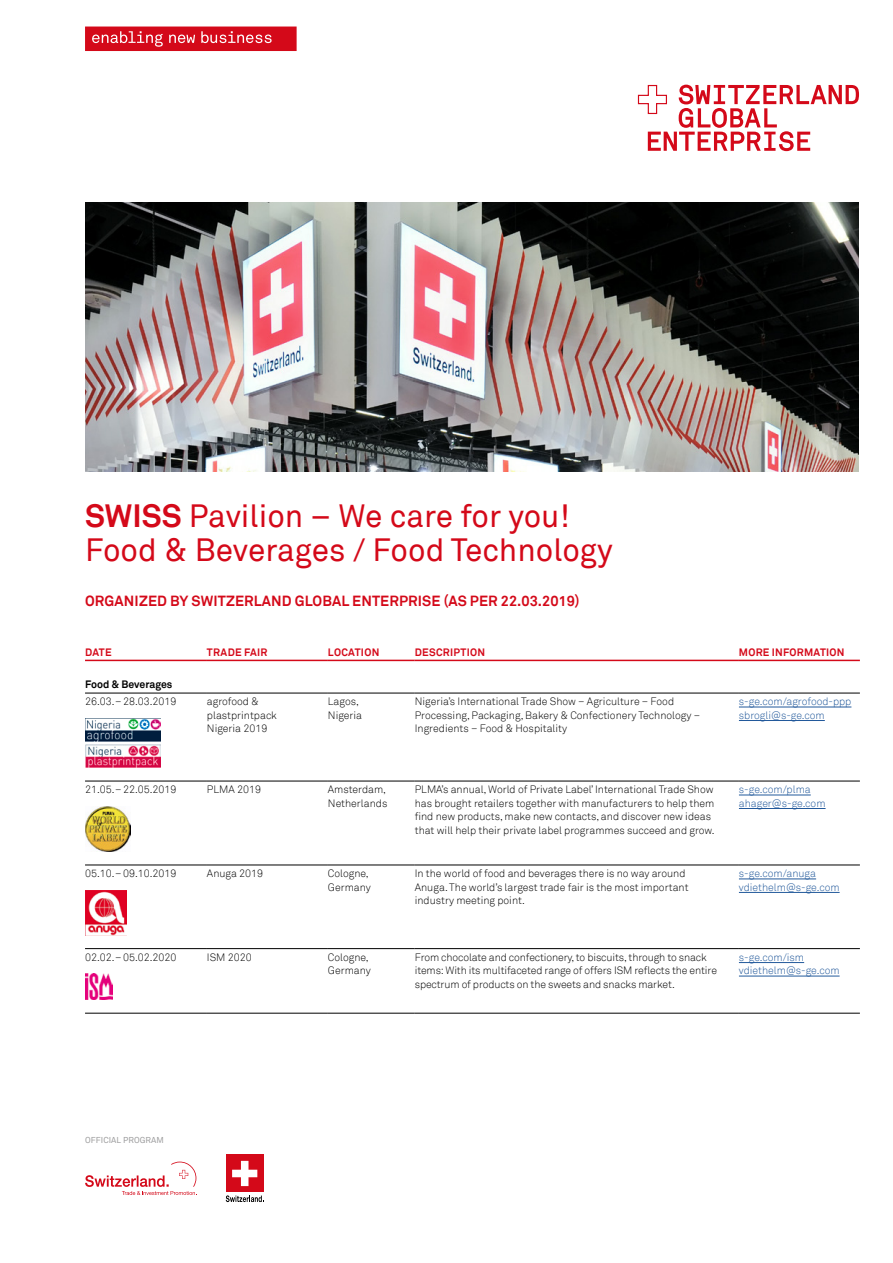
<style>
.page{position:relative;width:893px;height:1263px;background:#fff}
.page>*{position:absolute;margin:0;border:0;box-sizing:border-box;transform-origin:0 0}
.t1{font:31.5px/33.6px "Akkurat S GE Regular";color:#d40919}
.t2{font:14.4px "Akkurat S GE Bold";letter-spacing:.01em;color:#d40919}
.t3{font:10.5px/13.5px "Akkurat S GE Light";color:#000}
.t4{font:10.5px/13.5px "Akkurat S GE Light";color:#22599b}
.t5{font:10.5px "Akkurat S GE Bold";letter-spacing:.025em;color:#d40919}
.t6{font:10.5px "Akkurat S GE Bold";color:#000}
.t7{font:8.4px "Akkurat S GE Regular";letter-spacing:.01em;color:#9c9c9d}
.s1{font-family:"Akkurat S GE Bold"}
</style>
<div class="page">
<svg style="left:85px;top:27px;width:212px;height:24px;background:#d82433"></svg>
<svg style="left:637px;top:84px;width:222px;height:67px"></svg>
<svg style="left:85px;top:1161px;width:112px;height:34px"></svg>
<hr style="left:85px;top:865px;width:122px;height:1px;background:#000">
<hr style="left:207px;top:865px;width:121px;height:1px;background:#000">
<hr style="left:328px;top:865px;width:87px;height:1px;background:#000">
<hr style="left:415px;top:865px;width:324px;height:1px;background:#000">
<hr style="left:739px;top:865px;width:121px;height:1px;background:#000">
<hr style="left:85px;top:660px;width:122px;height:1px;background:#d40919">
<hr style="left:207px;top:660px;width:121px;height:1px;background:#d40919">
<hr style="left:328px;top:660px;width:87px;height:1px;background:#d40919">
<hr style="left:415px;top:660px;width:324px;height:1px;background:#d40919">
<hr style="left:739px;top:660px;width:121px;height:1px;background:#d40919">
<hr style="left:85px;top:693px;width:122px;height:1px;background:#000">
<hr style="left:207px;top:693px;width:121px;height:1px;background:#000">
<hr style="left:328px;top:693px;width:87px;height:1px;background:#000">
<hr style="left:415px;top:693px;width:324px;height:1px;background:#000">
<hr style="left:739px;top:693px;width:121px;height:1px;background:#000">
<hr style="left:85px;top:781px;width:122px;height:1px;background:#000">
<hr style="left:207px;top:781px;width:121px;height:1px;background:#000">
<hr style="left:328px;top:781px;width:87px;height:1px;background:#000">
<hr style="left:415px;top:781px;width:324px;height:1px;background:#000">
<hr style="left:739px;top:781px;width:121px;height:1px;background:#000">
<hr style="left:85px;top:948px;width:122px;height:1px;background:#000">
<hr style="left:207px;top:948px;width:121px;height:1px;background:#000">
<hr style="left:328px;top:948px;width:87px;height:1px;background:#000">
<hr style="left:415px;top:948px;width:324px;height:1px;background:#000">
<hr style="left:739px;top:948px;width:121px;height:1px;background:#000">
<hr style="left:85px;top:1013px;width:122px;height:1px;background:#000">
<hr style="left:207px;top:1013px;width:121px;height:1px;background:#000">
<hr style="left:328px;top:1013px;width:87px;height:1px;background:#000">
<hr style="left:415px;top:1013px;width:324px;height:1px;background:#000">
<hr style="left:739px;top:1013px;width:121px;height:1px;background:#000">
<img style="left:85px;top:718px;width:76px;height:23px">
<img style="left:85px;top:744px;width:76px;height:23px">
<hr style="left:739px;top:707px;width:112px;height:1px;background:#22599b">
<hr style="left:739px;top:720px;width:86px;height:1px;background:#22599b">
<img style="left:85px;top:806px;width:45px;height:45px">
<hr style="left:739px;top:795px;width:72px;height:1px;background:#22599b">
<hr style="left:739px;top:808px;width:87px;height:1px;background:#22599b">
<img style="left:85px;top:890px;width:41px;height:45px">
<hr style="left:739px;top:879px;width:77px;height:1px;background:#22599b">
<hr style="left:739px;top:892px;width:101px;height:1px;background:#22599b">
<img style="left:85px;top:974px;width:27px;height:25px">
<hr style="left:739px;top:962px;width:65px;height:1px;background:#22599b">
<hr style="left:739px;top:976px;width:101px;height:1px;background:#22599b">
<div style="left:226px;top:1154px;width:38px;height:38px;background:#d40919"></div>
<svg style="left:232px;top:1161px;width:25px;height:25px"></svg>
<svg style="left:226px;top:1195px;width:38px;height:7px"></svg>
<img style="left:85px;top:202px;width:774px;height:269px">
<h1 class="t1" style="left:85px;top:498px;width:529px"><span class="s1">SWISS</span> Pavilion – We care for you!<br>Food &amp; Beverages / Food Technology</h1>
<h2 class="t2" style="left:85px;top:590px;width:496px">ORGANIZED BY SWITZERLAND GLOBAL ENTERPRISE (AS PER 22.03.2019)</h2>
<p class="t5" style="left:85px;top:644px;width:28px">DATE</p>
<p class="t5" style="left:207px;top:644px;width:62px">TRADE FAIR</p>
<p class="t5" style="left:328px;top:644px;width:53px">LOCATION</p>
<p class="t5" style="left:415px;top:644px;width:72px">DESCRIPTION</p>
<p class="t5" style="left:739px;top:644px;width:107px">MORE INFORMATION</p>
<p class="t6" style="left:85px;top:677px;width:89px">Food &amp; Beverages</p>
<p class="t3" style="left:85px;top:694px;width:93px">26.03.–28.03.2019</p>
<p class="t3" style="left:207px;top:694px;width:71px">agrofood &amp; plastprintpack<br>Nigeria 2019</p>
<p class="t3" style="left:328px;top:694px;width:36px">Lagos,<br>Nigeria</p>
<p class="t3" style="left:415px;top:694px;width:287px">Nigeria’s International Trade Show – Agriculture – Food<br>Processing, Packaging, Bakery &amp; Confectionery Technology –<br>Ingredients – Food &amp; Hospitality</p>
<p class="t4" style="left:739px;top:694px;width:114px">s-ge.com/agrofood-ppp sbrogli@s-ge.com</p>
<p class="t3" style="left:85px;top:782px;width:93px">21.05.–22.05.2019</p>
<p class="t3" style="left:207px;top:782px;width:56px">PLMA 2019</p>
<p class="t3" style="left:328px;top:782px;width:61px">Amsterdam,<br>Netherlands</p>
<p class="t3" style="left:415px;top:782px;width:301px">PLMA’s annual‚ World of Private Label’ International Trade Show has brought retailers together with manufacturers to help them find new products, make new contacts, and discover new ideas that will help their private label programmes succeed and grow.</p>
<p class="t4" style="left:739px;top:782px;width:88px">s-ge.com/plma ahager@s-ge.com</p>
<p class="t3" style="left:85px;top:866px;width:93px">05.10.–09.10.2019</p>
<p class="t3" style="left:207px;top:866px;width:58px">Anuga 2019</p>
<p class="t3" style="left:328px;top:866px;width:44px">Cologne,<br>Germany</p>
<p class="t3" style="left:415px;top:866px;width:275px">In the world of food and beverages there is no way around<br>Anuga. The world’s largest trade fair is the most important industry meeting point.</p>
<p class="t4" style="left:739px;top:866px;width:102px">s-ge.com/anuga vdiethelm@s-ge.com</p>
<p class="t3" style="left:85px;top:950px;width:93px">02.02.–05.02.2020</p>
<p class="t3" style="left:207px;top:950px;width:46px">ISM 2020</p>
<p class="t3" style="left:328px;top:950px;width:44px">Cologne,<br>Germany</p>
<p class="t3" style="left:415px;top:950px;width:304px">From chocolate and confectionery, to biscuits, through to snack items: With its multifaceted range of offers ISM reflects the entire spectrum of products on the sweets and snacks market.</p>
<p class="t4" style="left:739px;top:950px;width:102px">s-ge.com/ism vdiethelm@s-ge.com</p>
<p class="t7" style="left:85px;top:1134px;width:80px">OFFICIAL PROGRAM</p>
</div>
